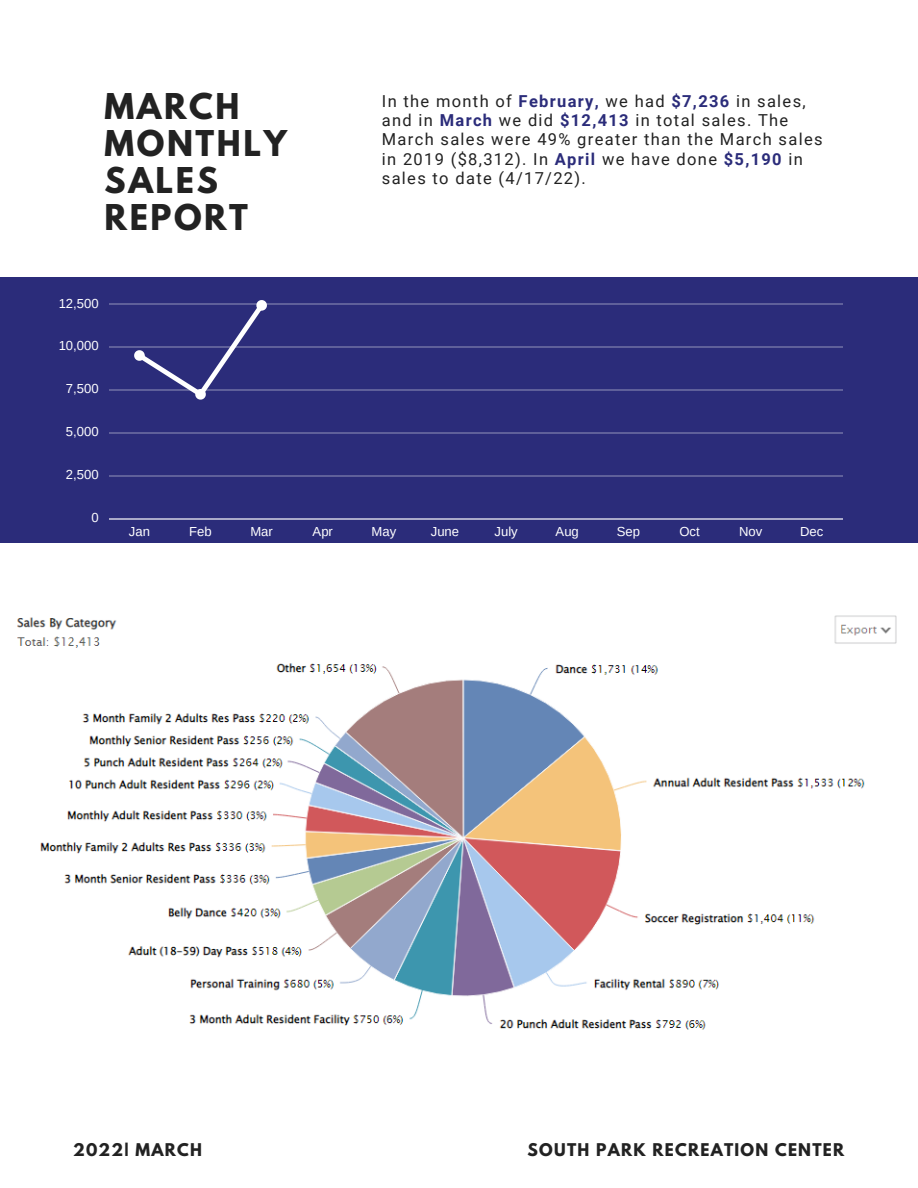
<style>
.page{position:relative;width:918px;height:1188px;background:#fff}
.page>*{position:absolute;margin:0;border:0;box-sizing:border-box;transform-origin:0 0}
.t1{font:700 31.5px/37.2px "League Spartan";letter-spacing:.08em;color:#222}
.t2{font:16.5px/19.2px "Roboto";letter-spacing:.08em;color:#222}
.t3{font:700 15.6px "League Spartan";letter-spacing:.08em;color:#222}
.t4{font:13.05px "Arimo";color:#fff}
.s1{font-weight:700;color:#2b2c7a}
</style>
<div class="page">
<div style="left:0;top:278px;width:918px;height:264px;background:#2b2c7a"></div>
<hr style="left:109px;top:303px;width:733px;height:1px;background:#fff">
<hr style="left:109px;top:346px;width:733px;height:1px;background:#fff">
<hr style="left:109px;top:389px;width:733px;height:1px;background:#fff">
<hr style="left:109px;top:432px;width:733px;height:1px;background:#fff">
<hr style="left:109px;top:475px;width:733px;height:1px;background:#fff">
<hr style="left:109px;top:518px;width:733px;height:1px;background:#fff">
<svg style="left:134px;top:300px;width:133px;height:100px"></svg>
<img style="left:17px;top:615px;width:880px;height:415px">
<p class="t1" style="left:105px;top:91px;width:184px">MARCH<br>MONTHLY</p>
<p class="t1" style="left:105px;top:166px;width:115px">SALES</p>
<p class="t1" style="left:105px;top:203px;width:145px">REPORT</p>
<p class="t4" style="left:59px;top:296px;width:42px">12,500</p>
<p class="t4" style="left:59px;top:339px;width:42px">10,000</p>
<p class="t4" style="left:66px;top:382px;width:34px">7,500</p>
<p class="t4" style="left:66px;top:425px;width:34px">5,000</p>
<p class="t4" style="left:66px;top:467px;width:34px">2,500</p>
<p class="t4" style="left:91px;top:510px;width:9px">0</p>
<p class="t2" style="left:382px;top:92px;width:442px">In the month of <span class="s1">February,</span> we had <span class="s1">$7,236</span> in sales, and in <span class="s1">March</span> we did <span class="s1">$12,413</span> in total sales. The March sales were 49% greater than the March sales in 2019 ($8,312). In <span class="s1">April</span> we have done <span class="s1">$5,190</span> in sales to date (4/17/22).</p>
<p class="t4" style="left:129px;top:525px;width:23px">Jan</p>
<p class="t4" style="left:189px;top:525px;width:24px">Feb</p>
<p class="t4" style="left:250px;top:525px;width:24px">Mar</p>
<p class="t4" style="left:313px;top:525px;width:22px">Apr</p>
<p class="t4" style="left:372px;top:525px;width:26px">May</p>
<p class="t4" style="left:431px;top:525px;width:30px">June</p>
<p class="t4" style="left:495px;top:525px;width:25px">July</p>
<p class="t4" style="left:556px;top:525px;width:25px">Aug</p>
<p class="t4" style="left:617px;top:525px;width:25px">Sep</p>
<p class="t4" style="left:679px;top:525px;width:22px">Oct</p>
<p class="t4" style="left:739px;top:525px;width:25px">Nov</p>
<p class="t4" style="left:800px;top:525px;width:25px">Dec</p>
<p class="t3" style="left:73px;top:1142px;width:130px">2022| MARCH</p>
<p class="t3" style="left:528px;top:1142px;width:318px">SOUTH PARK RECREATION CENTER</p>
</div>
